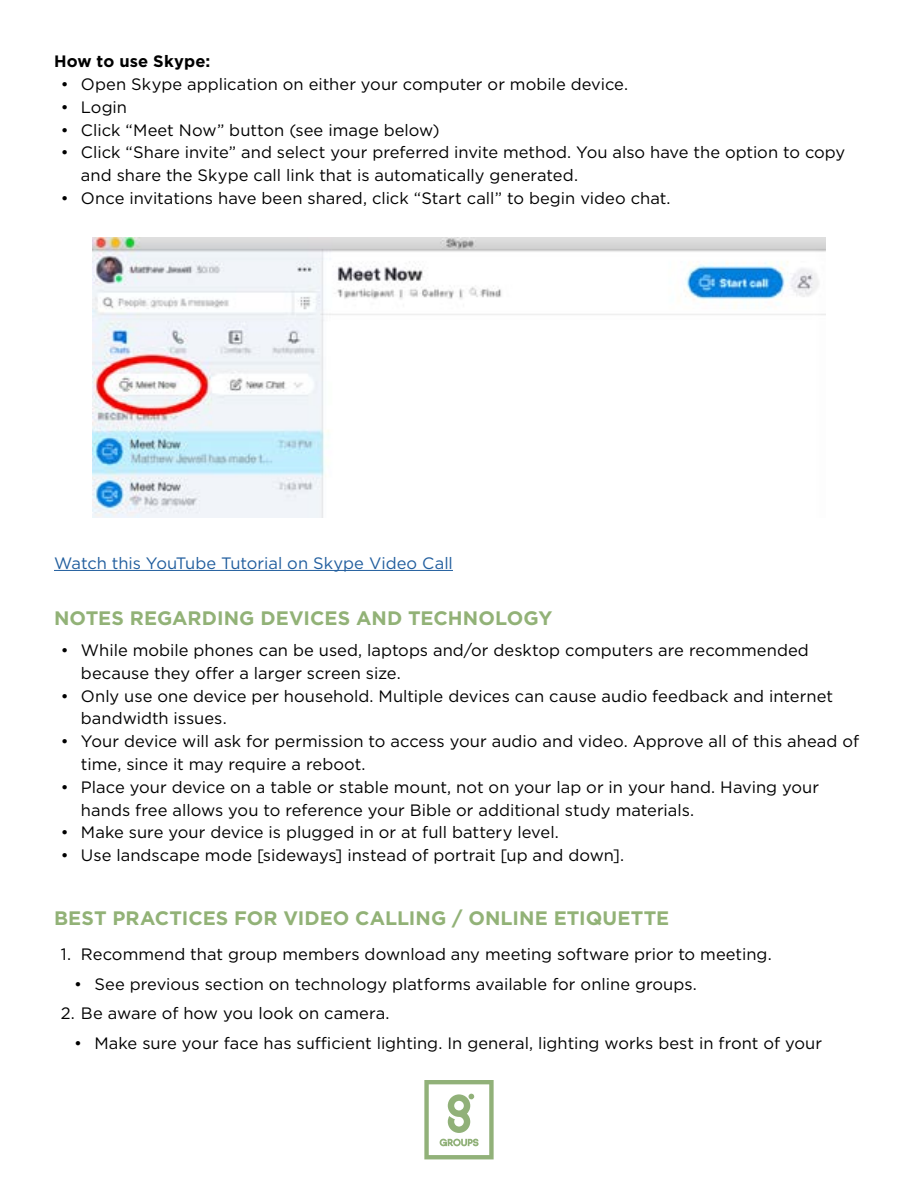
<style>
.page{position:relative;width:918px;height:1188px;background:#fff}
.page>*{position:absolute;margin:0;border:0;box-sizing:border-box;transform-origin:0 0}
.t1{font:700 19.5px "Gotham";letter-spacing:.005em;color:#92b277}
.t2{font:16.5px/22.8px "Gotham";color:#000}
.t3{font:16.5px "Gotham";color:#215e9e}
.t4{font:700 16.5px "Gotham";letter-spacing:.01em;color:#000}
</style>
<div class="page">
<svg style="left:424px;top:1080px;width:70px;height:79px"></svg>
<hr style="left:54px;top:570px;width:399px;height:1px;background:#215e9e">
<img style="left:93px;top:238px;width:732px;height:279px">
<p class="t4" style="left:54px;top:50px;width:158px">How to use Skype:</p>
<p class="t2" style="left:61px;top:72px;width:569px">• Open Skype application on either your computer or mobile device.</p>
<p class="t2" style="left:61px;top:95px;width:68px">• Login</p>
<p class="t2" style="left:61px;top:118px;width:380px">• Click “Meet Now” button (see image below)</p>
<p class="t2" style="left:81px;top:141px;width:766px;text-indent:-20px">• Click “Share invite” and select your preferred invite method. You also have the option to copy and share the Skype call link that is automatically generated.</p>
<p class="t2" style="left:61px;top:186px;width:611px">• Once invitations have been shared, click “Start call” to begin video chat.</p>
<p class="t3" style="left:54px;top:552px;width:400px">Watch this YouTube Tutorial on Skype Video Call</p>
<p class="t1" style="left:54px;top:605px;width:500px">NOTES REGARDING DEVICES AND TECHNOLOGY</p>
<p class="t2" style="left:81px;top:638px;width:729px;text-indent:-20px">• While mobile phones can be used, laptops and/or desktop computers are recommended because they offer a larger screen size.</p>
<p class="t2" style="left:81px;top:684px;width:754px;text-indent:-20px">• Only use one device per household. Multiple devices can cause audio feedback and internet bandwidth issues.</p>
<p class="t2" style="left:81px;top:730px;width:780px;text-indent:-20px">• Your device will ask for permission to access your audio and video. Approve all of this ahead of time, since it may require a reboot.</p>
<p class="t2" style="left:81px;top:775px;width:740px;text-indent:-20px">• Place your device on a table or stable mount, not on your lap or in your hand. Having your hands free allows you to reference your Bible or additional study materials.</p>
<p class="t2" style="left:61px;top:821px;width:500px">• Make sure your device is plugged in or at full battery level.</p>
<p class="t2" style="left:61px;top:844px;width:565px">• Use landscape mode [sideways] instead of portrait [up and down].</p>
<p class="t1" style="left:54px;top:905px;width:617px">BEST PRACTICES FOR VIDEO CALLING / ONLINE ETIQUETTE</p>
<p class="t2" style="left:61px;top:942px;width:713px">1. Recommend that group members download any meeting software prior to meeting.</p>
<p class="t2" style="left:74px;top:972px;width:624px">• See previous section on technology platforms available for online groups.</p>
<p class="t2" style="left:61px;top:1002px;width:330px">2. Be aware of how you look on camera.</p>
<p class="t2" style="left:74px;top:1031px;width:749px">• Make sure your face has sufficient lighting. In general, lighting works best in front of your</p>
</div>
